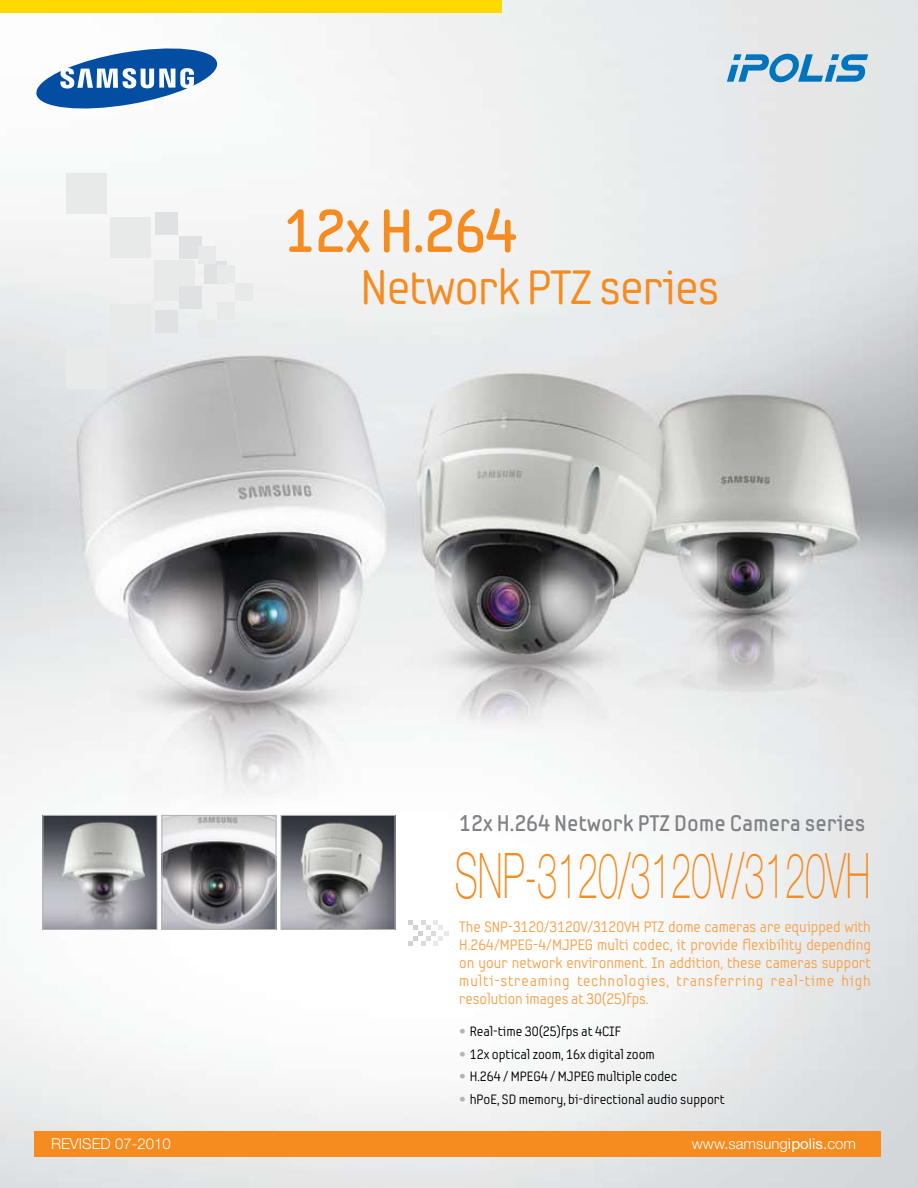
<style>
.page{position:relative;width:918px;height:1188px;background:#fff}
.page>*{position:absolute;margin:0;border:0;box-sizing:border-box;transform-origin:0 0}
.t1{font:100 63px "Helvetica Neue";color:#f68b1f;scale:.58 1}
.t2{font:700 60px "Samsung Imagination";letter-spacing:-.02em;color:#f68b1f}
.t3{font:48px "Samsung Imagination";letter-spacing:-.02em;color:#f68b1f}
.t4{font:700 22.5px "Samsung Imagination";color:#808285}
.t5{font:15px/18px "Samsung Imagination";letter-spacing:.045em;color:#f9a049;text-align:justify}
.t6{font:300 15px "Helvetica Neue";color:#fff}
.t7{font:13.5px "Samsung Imagination";color:#000}
.s1{font-family:"Helvetica Neue";font-weight:300;color:#b2b4b6}
.s2{font-weight:400}
</style>
<div class="page">
<img style="left:0;top:0;width:918px;height:1188px">
<svg style="left:408px;top:921px;width:40px;height:24px"></svg>
<div style="left:66px;top:173px;width:41px;height:41px;background:#e8e9e9"></div>
<div style="left:110px;top:217px;width:41px;height:40px;background:#e8e9e9"></div>
<div style="left:154px;top:261px;width:41px;height:40px;background:#e8e9e9"></div>
<div style="left:110px;top:304px;width:41px;height:41px;background:#e8e9e9"></div>
<div style="left:66px;top:348px;width:41px;height:41px;background:#e8e9e9"></div>
<div style="left:155px;top:212px;width:23px;height:23px;background:#e0e1e2"></div>
<div style="left:179px;top:236px;width:23px;height:23px;background:#e0e1e2"></div>
<div style="left:204px;top:261px;width:23px;height:23px;background:#e0e1e2"></div>
<div style="left:179px;top:286px;width:23px;height:23px;background:#e0e1e2"></div>
<div style="left:155px;top:310px;width:23px;height:23px;background:#e0e1e2"></div>
<div style="left:199px;top:247px;width:17px;height:17px;background:#e8e9e9"></div>
<div style="left:217px;top:265px;width:17px;height:17px;background:#e8e9e9"></div>
<div style="left:236px;top:284px;width:17px;height:17px;background:#e8e9e9"></div>
<div style="left:217px;top:302px;width:17px;height:17px;background:#e8e9e9"></div>
<div style="left:199px;top:321px;width:17px;height:17px;background:#e8e9e9"></div>
<img style="left:45px;top:817px;width:110px;height:111px">
<div style="left:43px;top:815px;width:114px;height:115px;border:1px solid #b2b4b6"></div>
<img style="left:164px;top:817px;width:110px;height:111px">
<div style="left:162px;top:815px;width:114px;height:115px;border:1px solid #b2b4b6"></div>
<img style="left:283px;top:817px;width:110px;height:111px">
<div style="left:281px;top:815px;width:114px;height:115px;border:1px solid #b2b4b6"></div>
<svg style="left:35px;top:44px;width:183px;height:69px"></svg>
<div style="left:34px;top:1131px;width:846px;height:26px;background:#f68b1f"></div>
<div style="left:0;top:0;width:502px;height:13px;background:#ffd900"></div>
<svg style="left:727px;top:54px;width:141px;height:28px;background:#7ab1d2"></svg>
<h2 class="t2" style="left:284px;top:194px;width:235px">12x H.264</h2>
<h3 class="t3" style="left:360px;top:258px;width:361px">Network PTZ series</h3>
<h3 class="t4" style="left:459px;top:810px;width:408px">12x H.264 Network PTZ Dome Camera series</h3>
<h1 class="t1" style="left:455px;top:840px;width:718px">SNP-3120/3120V/3120VH</h1>
<p class="t5" style="left:459px;top:918px;width:413px">The SNP-3120/3120V/3120VH PTZ dome cameras are equipped with H.264/MPEG-4/MJPEG multi codec, it provide flexibility depending on your network environment. In addition, these cameras support multi-streaming technologies, transferring real-time high resolution images at 30(25)fps.</p>
<p class="t7" style="left:459px;top:1023px;width:164px"><span class="s1">•</span> Real-time 30(25)fps at 4CIF</p>
<p class="t7" style="left:459px;top:1046px;width:197px"><span class="s1">•</span> 12x optical zoom, 16x digital zoom</p>
<p class="t7" style="left:459px;top:1068px;width:219px"><span class="s1">•</span> H.264 / MPEG4 / MJPEG multiple codec</p>
<p class="t7" style="left:459px;top:1091px;width:267px"><span class="s1">•</span> hPoE, SD memory, bi-directional audio support</p>
<p class="t6" style="left:51px;top:1134px;width:121px">REVISED 07-2010</p>
<p class="t6" style="left:692px;top:1134px;width:166px">www.samsung<span class="s2">ipolis</span>.com</p>
</div>
